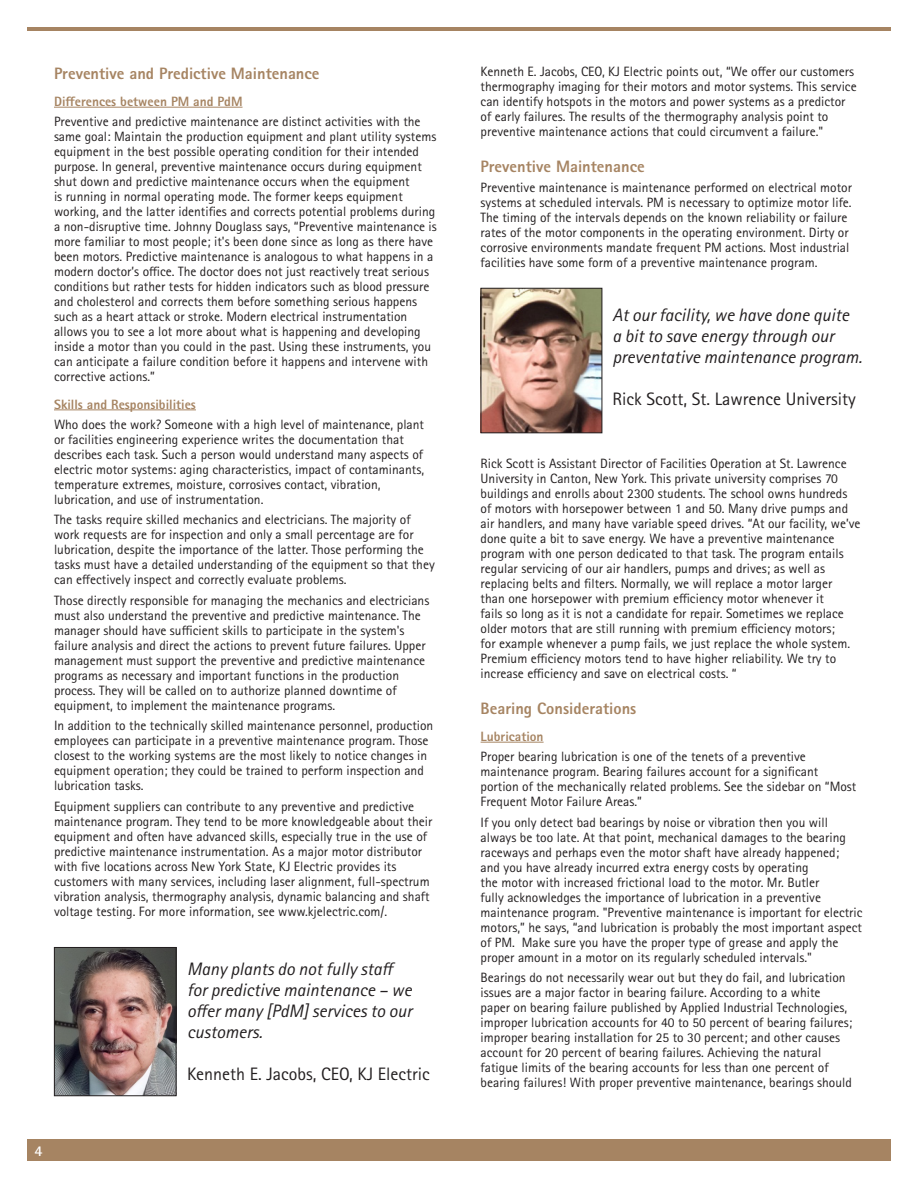
<style>
.page{position:relative;width:918px;height:1188px;background:#fff}
.page>*{position:absolute;margin:0;border:0;box-sizing:border-box;transform-origin:0 0}
.Figures{font:italic 18px/21px "Rotis Sans Serif Pro";color:#231f20}
.Figures-2{font:18px "Rotis Sans Serif Pro";color:#231f20}
.Subhead_-_1{font:800 16.5px "Rotis Sans Serif Pro";color:#a68462}
.t1{font:700 15px "Rotis Sans Serif Pro";color:#fff}
.Text_9_14_5{font:13.5px/15px "Rotis Sans Serif Pro";color:#231f20}
.Subhead_-_2{font:800 13.5px "Rotis Sans Serif Pro";color:#a68462}
</style>
<div class="page">
<div style="left:27px;top:1139px;width:864px;height:22px;background:#a68462"></div>
<hr style="left:27px;top:27px;width:864px;height:3px;background:#a68462">
<hr style="left:54px;top:107px;width:189px;height:1px;background:#a68462">
<hr style="left:54px;top:410px;width:142px;height:1px;background:#a68462">
<hr style="left:481px;top:742px;width:63px;height:1px;background:#a68462">
<img style="left:56px;top:949px;width:118px;height:145px">
<div style="left:54px;top:947px;width:122px;height:149px;border:1px solid #231f20"></div>
<img style="left:483px;top:290px;width:117px;height:141px">
<div style="left:481px;top:288px;width:121px;height:145px;border:1px solid #231f20"></div>
<p class="Subhead_-_1" style="left:54px;top:62px;width:267px">Preventive and Predictive Maintenance</p>
<p class="Subhead_-_2" style="left:54px;top:93px;width:190px">Differences between PM and PdM</p>
<p class="Text_9_14_5" style="left:54px;top:114px;width:384px">Preventive and predictive maintenance are distinct activities with the same goal: Maintain the production equipment and plant utility systems equipment in the best possible operating condition for their intended purpose. In general, preventive maintenance occurs during equipment shut down and predictive maintenance occurs when the equipment<br>is running in normal operating mode. The former keeps equipment working, and the latter identifies and corrects potential problems during a non-disruptive time. Johnny Douglass says, “Preventive maintenance is more familiar to most people; it's been done since as long as there have been motors. Predictive maintenance is analogous to what happens in a modern doctor’s office. The doctor does not just reactively treat serious conditions but rather tests for hidden indicators such as blood pressure and cholesterol and corrects them before something serious happens such as a heart attack or stroke. Modern electrical instrumentation allows you to see a lot more about what is happening and developing inside a motor than you could in the past. Using these instruments, you can anticipate a failure condition before it happens and intervene with corrective actions.”</p>
<p class="Subhead_-_2" style="left:54px;top:395px;width:143px">Skills and Responsibilities</p>
<p class="Text_9_14_5" style="left:54px;top:417px;width:372px">Who does the work? Someone with a high level of maintenance, plant or facilities engineering experience writes the documentation that describes each task. Such a person would understand many aspects of electric motor systems: aging characteristics, impact of contaminants, temperature extremes, moisture, corrosives contact, vibration, lubrication, and use of instrumentation.</p>
<p class="Text_9_14_5" style="left:54px;top:512px;width:382px">The tasks require skilled mechanics and electricians. The majority of work requests are for inspection and only a small percentage are for lubrication, despite the importance of the latter. Those performing the tasks must have a detailed understanding of the equipment so that they can effectively inspect and correctly evaluate problems.</p>
<p class="Text_9_14_5" style="left:54px;top:593px;width:377px">Those directly responsible for managing the mechanics and electricians must also understand the preventive and predictive maintenance. The manager should have sufficient skills to participate in the system's failure analysis and direct the actions to prevent future failures. Upper management must support the preventive and predictive maintenance programs as necessary and important functions in the production process. They will be called on to authorize planned downtime of equipment, to implement the maintenance programs.</p>
<p class="Text_9_14_5" style="left:54px;top:718px;width:381px">In addition to the technically skilled maintenance personnel, production employees can participate in a preventive maintenance program. Those closest to the working systems are the most likely to notice changes in equipment operation; they could be trained to perform inspection and lubrication tasks.</p>
<p class="Text_9_14_5" style="left:54px;top:799px;width:380px">Equipment suppliers can contribute to any preventive and predictive maintenance program. They tend to be more knowledgeable about their equipment and often have advanced skills, especially true in the use of predictive maintenance instrumentation. As a major motor distributor with five locations across New York State, KJ Electric provides its customers with many services, including laser alignment, full-spectrum vibration analysis, thermography analysis, dynamic balancing and shaft voltage testing. For more information, see www.kjelectric.com/.</p>
<p class="Figures" style="left:187px;top:958px;width:226px">Many plants do not fully staff for predictive maintenance – we offer many [PdM] services to our customers.</p>
<p class="Figures-2" style="left:187px;top:1063px;width:244px">Kenneth E. Jacobs, CEO, KJ Electric</p>
<p class="t1" style="left:34px;top:1142px;width:10px">4</p>
<p class="Text_9_14_5" style="left:481px;top:64px;width:378px">Kenneth E. Jacobs, CEO, KJ Electric points out, “We offer our customers thermography imaging for their motors and motor systems. This service can identify hotspots in the motors and power systems as a predictor of early failures. The results of the thermography analysis point to preventive maintenance actions that could circumvent a failure."</p>
<p class="Subhead_-_1" style="left:481px;top:156px;width:166px">Preventive Maintenance</p>
<p class="Text_9_14_5" style="left:481px;top:180px;width:373px">Preventive maintenance is maintenance performed on electrical motor systems at scheduled intervals. PM is necessary to optimize motor life.<br>The timing of the intervals depends on the known reliability or failure rates of the motor components in the operating environment. Dirty or corrosive environments mandate frequent PM actions. Most industrial facilities have some form of a preventive maintenance program.</p>
<p class="Figures" style="left:613px;top:305px;width:251px">At our facility, we have done quite a bit to save energy through our preventative maintenance program.</p>
<p class="Figures-2" style="left:613px;top:389px;width:245px">Rick Scott, St. Lawrence University</p>
<p class="Text_9_14_5" style="left:481px;top:456px;width:381px">Rick Scott is Assistant Director of Facilities Operation at St. Lawrence University in Canton, New York. This private university comprises 70 buildings and enrolls about 2300 students. The school owns hundreds of motors with horsepower between 1 and 50. Many drive pumps and air handlers, and many have variable speed drives. “At our facility, we’ve done quite a bit to save energy. We have a preventive maintenance program with one person dedicated to that task. The program entails regular servicing of our air handlers, pumps and drives; as well as replacing belts and filters. Normally, we will replace a motor larger<br>than one horsepower with premium efficiency motor whenever it<br>fails so long as it is not a candidate for repair. Sometimes we replace older motors that are still running with premium efficiency motors;<br>for example whenever a pump fails, we just replace the whole system.<br>Premium efficiency motors tend to have higher reliability. We try to increase efficiency and save on electrical costs. “</p>
<p class="Subhead_-_1" style="left:481px;top:697px;width:157px">Bearing Considerations</p>
<p class="Subhead_-_2" style="left:481px;top:728px;width:64px">Lubrication</p>
<p class="Text_9_14_5" style="left:481px;top:749px;width:377px">Proper bearing lubrication is one of the tenets of a preventive maintenance program. Bearing failures account for a significant portion of the mechanically related problems. See the sidebar on “Most Frequent Motor Failure Areas.”</p>
<p class="Text_9_14_5" style="left:481px;top:815px;width:383px">If you only detect bad bearings by noise or vibration then you will always be too late. At that point, mechanical damages to the bearing raceways and perhaps even the motor shaft have already happened;<br>and you have already incurred extra energy costs by operating<br>the motor with increased frictional load to the motor. Mr. Butler<br>fully acknowledges the importance of lubrication in a preventive maintenance program. "Preventive maintenance is important for electric motors,” he says, “and lubrication is probably the most important aspect of PM. Make sure you have the proper type of grease and apply the proper amount in a motor on its regularly scheduled intervals."</p>
<p class="Text_9_14_5" style="left:481px;top:970px;width:373px">Bearings do not necessarily wear out but they do fail, and lubrication issues are a major factor in bearing failure. According to a white paper on bearing failure published by Applied Industrial Technologies, improper lubrication accounts for 40 to 50 percent of bearing failures; improper bearing installation for 25 to 30 percent; and other causes account for 20 percent of bearing failures. Achieving the natural fatigue limits of the bearing accounts for less than one percent of bearing failures! With proper preventive maintenance, bearings should</p>
</div>
